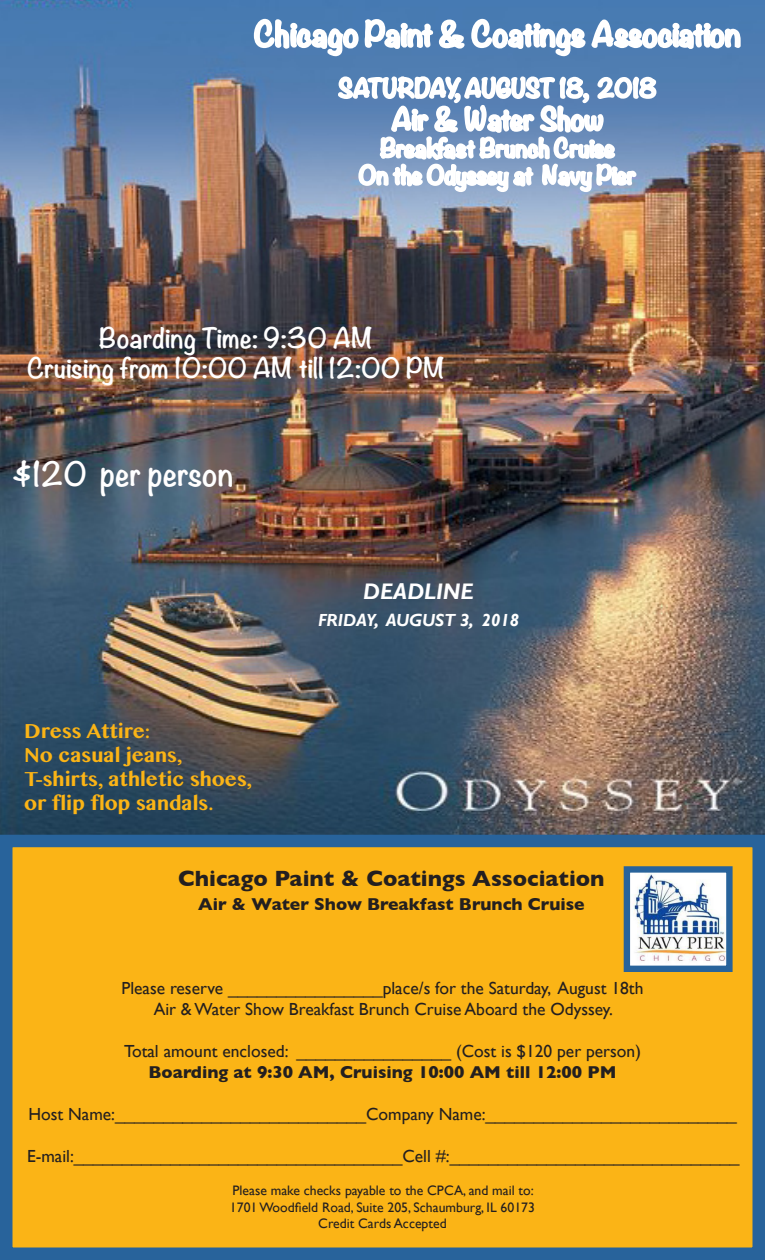
<style>
.page{position:relative;width:765px;height:1260px;background:#fff}
.page>*{position:absolute;margin:0;border:0;box-sizing:border-box;transform-origin:0 0}
.t1{font:700 30px "Noteworthy";color:#fff}
.t2{font:700 27.5px "Noteworthy";color:#fff}
.t3{font:700 25px "Noteworthy";color:#fff}
.t4{font:700 22.5px "Gill Sans";color:#231f20}
.t5{font:700 22.5px "Noteworthy";color:#fff}
.t6{font:italic 700 22.5px "Gill Sans";color:#fff}
.t7{font:700 20px "Gurmukhi MN";color:#fbb416}
.t8{font:17.5px "Gill Sans";color:#231f20}
.t9{font:700 17.5px "Gill Sans";color:#231f20}
.t10{font:italic 700 17.5px "Gill Sans";color:#fff}
.t11{font:13.75px "Gill Sans";color:#231f20}
</style>
<div class="page">
<img style="left:0;top:0;width:765px;height:835px">
<div style="left:6px;top:841px;width:753px;height:413px;background:#fbb416"></div>
<div style="left:0;top:835px;width:765px;height:425px;border:12px solid #28639b"></div>
<img style="left:631px;top:873px;width:95px;height:92px">
<div style="left:624px;top:866px;width:109px;height:106px;border:6px solid #28639b"></div>
<img style="left:252px;top:0;width:490px;height:664px">
<p class="t1" style="left:254px;top:7px;width:488px">Chicago Paint &amp; Coatings Association</p>
<p class="t5" style="left:339px;top:68px;width:320px">SATURDAY, AUGUST 18, 2018</p>
<p class="t2" style="left:391px;top:95px;width:214px">Air &amp; Water Show</p>
<p class="t3" style="left:99px;top:315px;width:276px">Boarding Time: 9:30 AM</p>
<p class="t3" style="left:27px;top:345px;width:420px">Cruising from 10:00 AM till 12:00 PM</p>
<p class="t1" style="left:12px;top:447px;width:223px">$120 per person</p>
<p class="t7" style="left:24px;top:719px;width:127px">Dress Attire:</p>
<p class="t7" style="left:24px;top:743px;width:160px">No casual jeans,</p>
<p class="t7" style="left:24px;top:767px;width:230px">T-shirts, athletic shoes,</p>
<p class="t7" style="left:24px;top:791px;width:191px">or flip flop sandals.</p>
<p class="t6" style="left:363px;top:578px;width:112px">DEADLINE</p>
<p class="t10" style="left:318px;top:610px;width:203px">FRIDAY, AUGUST 3, 2018</p>
<p class="t4" style="left:178px;top:861px;width:428px">Chicago Paint &amp; Coatings Association</p>
<p class="t9" style="left:198px;top:891px;width:388px">Air &amp; Water Show Breakfast Brunch Cruise</p>
<p class="t8" style="left:121px;top:978px;width:524px">Please reserve ________________place/s for the Saturday, August 18th</p>
<p class="t8" style="left:154px;top:999px;width:461px">Air &amp; Water Show Breakfast Brunch Cruise Aboard the Odyssey.</p>
<p class="t8" style="left:124px;top:1041px;width:518px">Total amount enclosed: ________________ (Cost is $120 per person)</p>
<p class="t9" style="left:149px;top:1059px;width:469px">Boarding at 9:30 AM, Cruising 10:00 AM till 12:00 PM</p>
<p class="t8" style="left:28px;top:1104px;width:710px">Host Name:__________________________Company Name:__________________________</p>
<p class="t8" style="left:27px;top:1146px;width:714px">E-mail:__________________________________Cell #:______________________________</p>
<p class="t11" style="left:233px;top:1183px;width:303px">Please make checks payable to the CPCA, and mail to:</p>
<p class="t11" style="left:230px;top:1199px;width:307px">1701 Woodfield Road, Suite 205, Schaumburg, IL 60173</p>
<p class="t11" style="left:318px;top:1216px;width:130px">Credit Cards Accepted</p>
</div>
